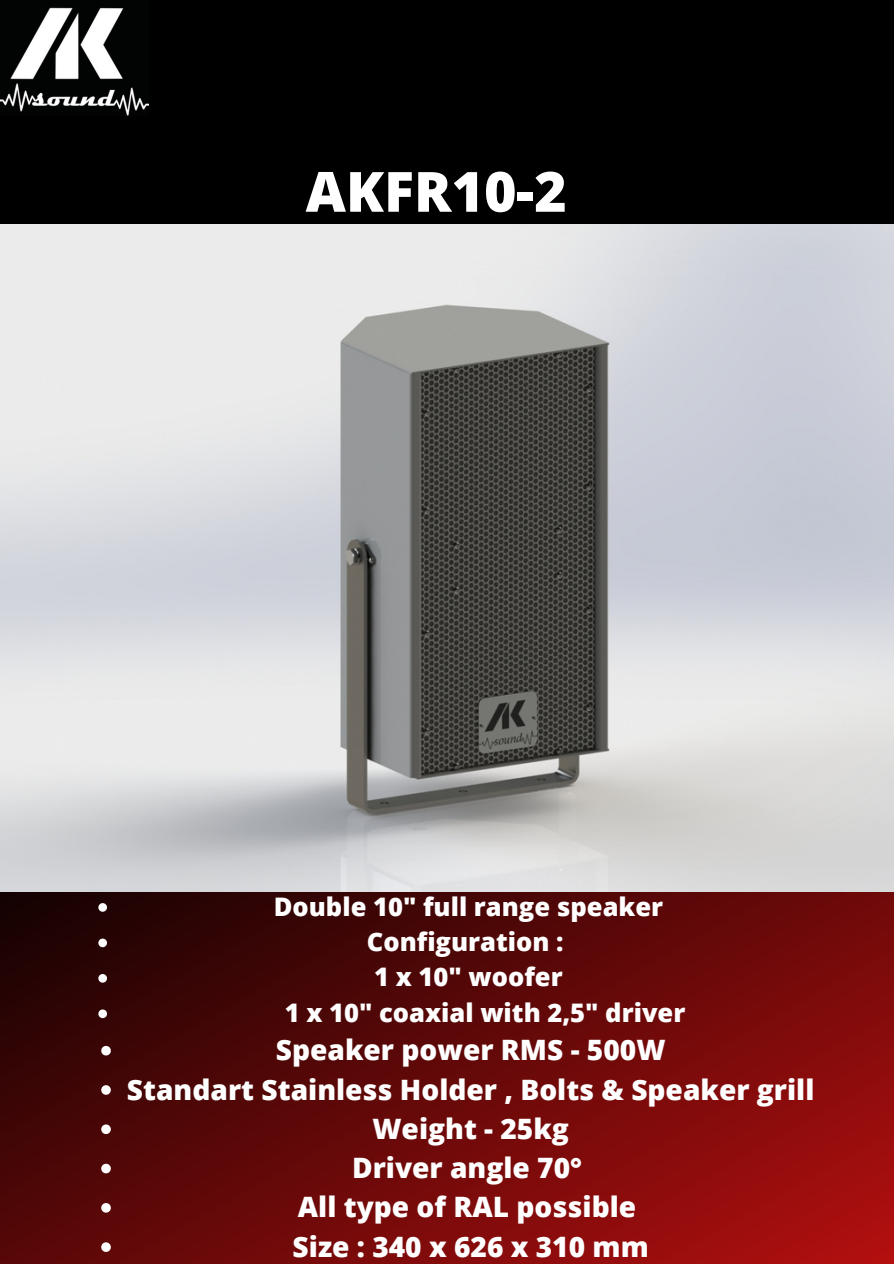
<style>
.page{position:relative;width:894px;height:1264px;background:#fff}
.page>*{position:absolute;margin:0;border:0;box-sizing:border-box;transform-origin:0 0}
.t1{font:800 55.5px "Open Sans";color:#fff}
.t2{font:800 28.05px "Open Sans";color:#fff}
.t3{font:800 25.5px "Open Sans";color:#fff}
</style>
<div class="page">
<div style="left:0;top:0;width:893px;height:224px;background:#000"></div>
<svg style="left:0;top:891px;width:893px;height:372px;background:#640909"></svg>
<img style="left:0;top:7px;width:148px;height:109px">
<img style="left:0;top:224px;width:893px;height:667px">
<svg style="left:98px;top:903px;width:9px;height:8px"></svg>
<svg style="left:98px;top:938px;width:9px;height:9px"></svg>
<svg style="left:98px;top:974px;width:9px;height:8px"></svg>
<svg style="left:98px;top:1009px;width:9px;height:9px"></svg>
<svg style="left:101px;top:1045px;width:10px;height:10px"></svg>
<svg style="left:101px;top:1085px;width:10px;height:9px"></svg>
<svg style="left:101px;top:1124px;width:10px;height:10px"></svg>
<svg style="left:101px;top:1163px;width:10px;height:10px"></svg>
<svg style="left:101px;top:1202px;width:10px;height:10px"></svg>
<svg style="left:101px;top:1242px;width:10px;height:9px"></svg>
<h1 class="t1" style="left:305px;top:152px;width:262px">AKFR10-2</h1>
<p class="t3" style="left:274px;top:888px;width:391px">Double 10" full range speaker</p>
<p class="t3" style="left:366px;top:923px;width:198px">Configuration :</p>
<h2 class="t3" style="left:374px;top:959px;width:190px">1 x 10" woofer</h2>
<p class="t3" style="left:285px;top:994px;width:402px">1 x 10" coaxial with 2,5" driver</p>
<p class="t2" style="left:276px;top:1030px;width:391px">Speaker power RMS - 500W</p>
<p class="t2" style="left:127px;top:1069px;width:688px">Standart Stainless Holder , Bolts &amp; Speaker grill</p>
<p class="t2" style="left:372px;top:1108px;width:198px">Weight - 25kg</p>
<p class="t2" style="left:352px;top:1148px;width:231px">Driver angle 70°</p>
<p class="t2" style="left:298px;top:1187px;width:340px">All type of RAL possible</p>
<p class="t2" style="left:292px;top:1226px;width:357px">Size : 340 x 626 x 310 mm</p>
</div>
